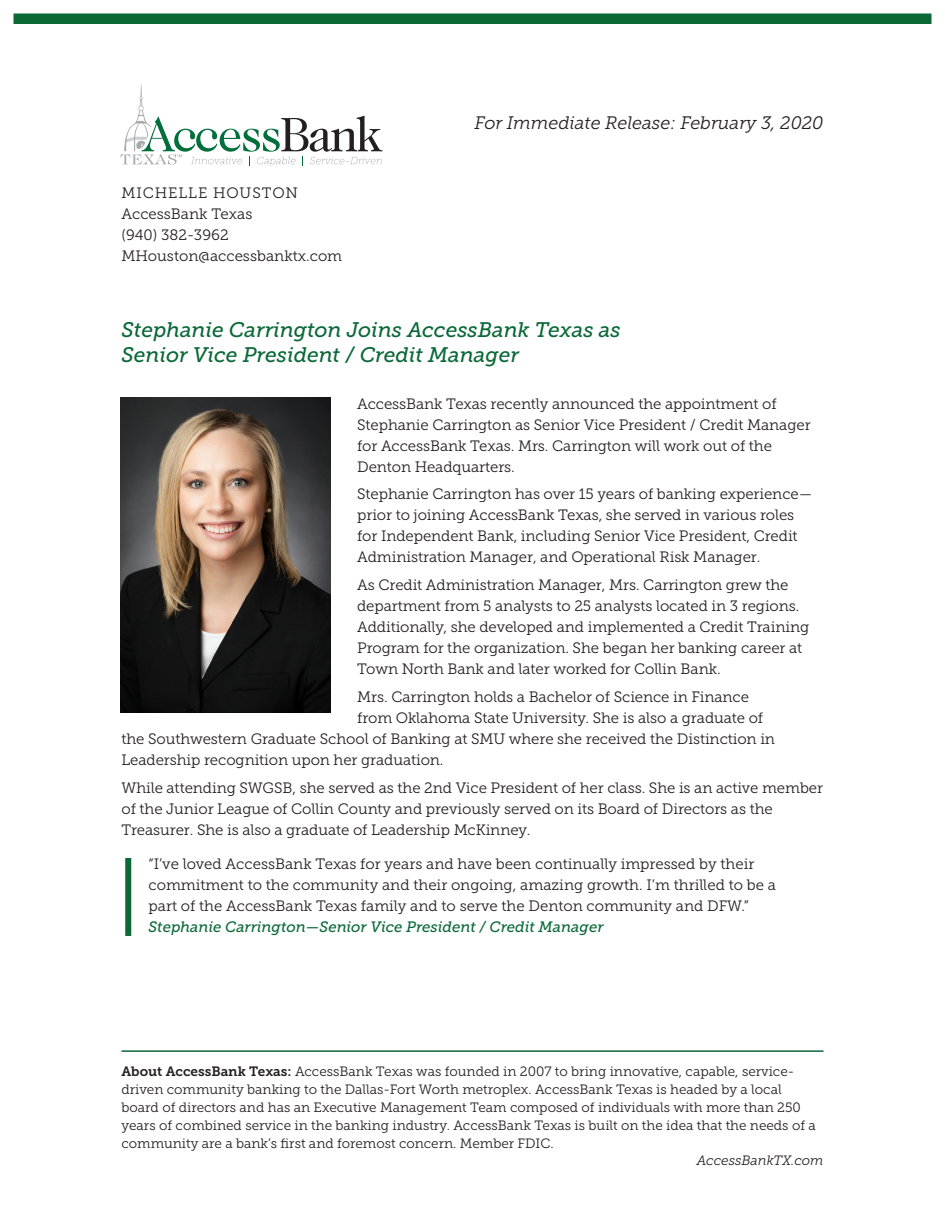
<style>
.page{position:relative;width:945px;height:1215px;background:#fff}
.page>*{position:absolute;margin:0;border:0;box-sizing:border-box;transform-origin:0 0}
.subheadline{font:italic 21px "Museo Slab 500";color:#0b6938}
.tagline{font:italic 18px "Museo Slab 300";color:#231f20}
.paragraph_text{font:15px/21px "Museo Slab 300";letter-spacing:-.005em;color:#231f20}
.quote{font:15px/21px "Museo Slab 300";color:#231f20}
.paragraph_text-2{font:15px "Museo Slab 300";letter-spacing:.06em;color:#231f20}
.t1{font:13.5px/18px "Museo Slab 300";color:#231f20}
.t2{font:italic 13.5px "Museo Slab 300";color:#231f20}
.s1{font-family:"Museo Slab 500";font-style:italic;color:#0b6938}
.s2{font-family:"Museo Slab 700"}
</style>
<div class="page">
<svg style="left:120px;top:85px;width:263px;height:81px"></svg>
<div style="left:14px;top:14px;width:918px;height:10px;background:#0b6938"></div>
<hr style="left:122px;top:1050px;width:702px;height:2px;background:#0b6938">
<div style="left:125px;top:858px;width:6px;height:78px;background:#0b6938"></div>
<img style="left:120px;top:397px;width:210px;height:315px">
<p class="paragraph_text-2" style="left:122px;top:184px;width:178px">MICHELLE HOUSTON</p>
<p class="paragraph_text" style="left:122px;top:203px;width:132px">AccessBank Texas</p>
<p class="paragraph_text" style="left:122px;top:224px;width:109px">(940) 382-3962</p>
<p class="paragraph_text" style="left:122px;top:245px;width:222px">MHouston@accessbanktx.com</p>
<p class="tagline" style="left:474px;top:113px;width:351px">For Immediate Release: February 3, 2020</p>
<p class="subheadline" style="left:122px;top:318px;width:501px">Stephanie Carrington Joins AccessBank Texas as</p>
<p class="subheadline" style="left:122px;top:343px;width:399px">Senior Vice President / Credit Manager</p>
<p class="paragraph_text" style="left:357px;top:393px;width:455px">AccessBank Texas recently announced the appointment of Stephanie Carrington as Senior Vice President / Credit Manager for AccessBank Texas. Mrs. Carrington will work out of the Denton Headquarters.</p>
<p class="paragraph_text" style="left:357px;top:484px;width:457px">Stephanie Carrington has over 15 years of banking experience— prior to joining AccessBank Texas, she served in various roles for Independent Bank, including Senior Vice President, Credit Administration Manager, and Operational Risk Manager.</p>
<p class="paragraph_text" style="left:357px;top:575px;width:454px">As Credit Administration Manager, Mrs. Carrington grew the department from 5 analysts to 25 analysts located in 3 regions.<br>Additionally, she developed and implemented a Credit Training Program for the organization. She began her banking career at Town North Bank and later worked for Collin Bank.</p>
<p class="paragraph_text" style="left:357px;top:686px;width:393px">Mrs. Carrington holds a Bachelor of Science in Finance</p>
<p class="paragraph_text" style="left:357px;top:707px;width:408px">from Oklahoma State University. She is also a graduate of</p>
<p class="paragraph_text" style="left:122px;top:728px;width:655px">the Southwestern Graduate School of Banking at SMU where she received the Distinction in</p>
<p class="paragraph_text" style="left:122px;top:749px;width:324px">Leadership recognition upon her graduation.</p>
<p class="paragraph_text" style="left:122px;top:777px;width:703px">While attending SWGSB, she served as the 2nd Vice President of her class. She is an active member of the Junior League of Collin County and previously served on its Board of Directors as the<br>Treasurer. She is also a graduate of Leadership McKinney.</p>
<p class="quote" style="left:148px;top:854px;width:629px">“I’ve loved AccessBank Texas for years and have been continually impressed by their commitment to the community and their ongoing, amazing growth. I’m thrilled to be a part of the AccessBank Texas family and to serve the Denton community and DFW.” <span class="s1">Stephanie Carrington—Senior Vice President / Credit Manager</span></p>
<p class="t1" style="left:122px;top:1062px;width:696px"><span class="s2">About AccessBank Texas:</span> AccessBank Texas was founded in 2007 to bring innovative, capable, service&shy;driven community banking to the Dallas-Fort Worth metroplex. AccessBank Texas is headed by a local board of directors and has an Executive Management Team composed of individuals with more than 250 years of combined service in the banking industry. AccessBank Texas is built on the idea that the needs of a community are a bank’s first and foremost concern. Member FDIC.</p>
<p class="t2" style="left:697px;top:1153px;width:128px">AccessBankTX.com</p>
</div>
